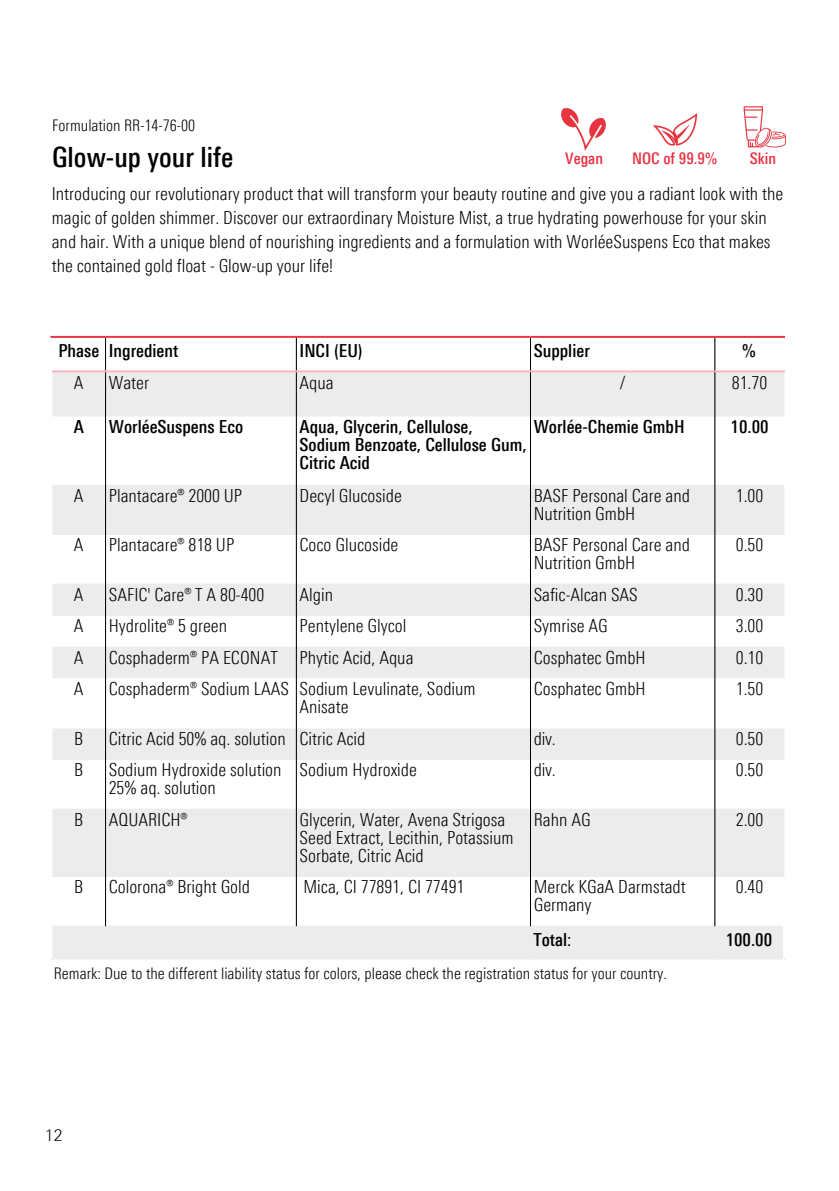
<style>
.page{position:relative;width:839px;height:1191px;background:#fff}
.page>*{position:absolute;margin:0;border:0;box-sizing:border-box;transform-origin:0 0}
.t1{font:500 28px "Linotype Univers 520 Cn";color:#000}
.t2{font:300 18px/18px "Linotype Univers 320 Cn";color:#000}
.t3{font:500 18px/18px "Linotype Univers 520 Cn";color:#000}
.t4{font:300 16px "Linotype Univers 320 Cn";color:#000}
.t5{font:500 16px "Linotype Univers 520 Cn";color:#e73040}
.t6{font:300 16px "Linotype Univers 330";color:#000}
</style>
<div class="page">
<svg style="left:52px;top:372px;width:732px;height:587px;fill:#edecec"></svg>
<svg style="left:52px;top:678px;width:732px;height:50px"></svg>
<hr style="left:105px;top:338px;width:1px;height:588px;background:#000">
<hr style="left:296px;top:338px;width:1px;height:588px;background:#000">
<hr style="left:530px;top:338px;width:1px;height:588px;background:#000">
<hr style="left:714px;top:338px;width:1px;height:588px;background:#000">
<hr style="left:783px;top:926px;width:2px;height:33px;background:#fff">
<hr style="left:50px;top:336px;width:56px;height:2px;background:#e73040">
<hr style="left:530px;top:336px;width:255px;height:2px;background:#e73040">
<hr style="left:106px;top:336px;width:424px;height:2px;background:#f03142">
<hr style="left:52px;top:370px;width:662px;height:2px;background:#f5b6bc">
<hr style="left:714px;top:370px;width:71px;height:2px;background:#f5b6bc">
<img style="left:561px;top:108px;width:45px;height:43px">
<img style="left:653px;top:113px;width:45px;height:33px">
<img style="left:743px;top:106px;width:43px;height:42px">
<p class="t4" style="left:52px;top:120px;width:144px">Formulation RR-14-76-00</p>
<p class="t1" style="left:52px;top:146px;width:183px">Glow-up your life</p>
<p class="t2" style="left:52px;top:184px;width:733px;line-height:24px">Introducing our revolutionary product that will transform your beauty routine and give you a radiant look with the magic of golden shimmer. Discover our extraordinary Moisture Mist, a true hydrating powerhouse for your skin and hair. With a unique blend of nourishing ingredients and a formulation with WorléeSuspens Eco that makes the contained gold float - Glow-up your life!</p>
<p class="t5" style="left:565px;top:153px;width:39px">Vegan</p>
<p class="t5" style="left:632px;top:153px;width:87px">NOC of 99.9%</p>
<p class="t5" style="left:749px;top:153px;width:28px">Skin</p>
<p class="t3" style="left:58px;top:344px;width:42px">Phase</p>
<h1 class="t3" style="left:109px;top:344px;width:71px">Ingredient</h1>
<p class="t3" style="left:299px;top:344px;width:65px">INCI (EU)</p>
<h3 class="t3" style="left:533px;top:344px;width:58px">Supplier</h3>
<p class="t3" style="left:742px;top:344px;width:15px">%</p>
<h3 class="t2" style="left:74px;top:376px;width:11px">A</h3>
<p class="t2" style="left:109px;top:376px;width:42px">Water</p>
<h3 class="t2" style="left:299px;top:376px;width:36px">Aqua</h3>
<h2 class="t2" style="left:619px;top:376px;width:7px">/</h2>
<p class="t2" style="left:731px;top:376px;width:37px">81.70</p>
<p class="t3" style="left:74px;top:420px;width:12px">A</p>
<p class="t3" style="left:109px;top:420px;width:136px">WorléeSuspens Eco</p>
<p class="t3" style="left:299px;top:420px;width:228px">Aqua, Glycerin, Cellulose,<br>Sodium Benzoate, Cellulose Gum,<br>Citric Acid</p>
<p class="t3" style="left:533px;top:420px;width:152px">Worlée-Chemie GmbH</p>
<p class="t3" style="left:730px;top:420px;width:39px">10.00</p>
<p class="t2" style="left:74px;top:489px;width:11px">A</p>
<p class="t2" style="left:109px;top:489px;width:135px">Plantacare® 2000 UP</p>
<p class="t2" style="left:299px;top:489px;width:104px">Decyl Glucoside</p>
<p class="t2" style="left:533px;top:489px;width:158px">BASF Personal Care and<br>Nutrition GmbH</p>
<p class="t2" style="left:735px;top:489px;width:29px">1.00</p>
<p class="t2" style="left:74px;top:538px;width:11px">A</p>
<p class="t2" style="left:109px;top:538px;width:127px">Plantacare® 818 UP</p>
<p class="t2" style="left:299px;top:538px;width:100px">Coco Glucoside</p>
<p class="t2" style="left:533px;top:538px;width:158px">BASF Personal Care and<br>Nutrition GmbH</p>
<p class="t2" style="left:735px;top:538px;width:29px">0.50</p>
<p class="t2" style="left:74px;top:588px;width:11px">A</p>
<p class="t2" style="left:109px;top:588px;width:157px">SAFIC' Care® T A 80-400</p>
<p class="t2" style="left:299px;top:588px;width:35px">Algin</p>
<p class="t2" style="left:533px;top:588px;width:106px">Safic-Alcan SAS</p>
<p class="t2" style="left:735px;top:588px;width:29px">0.30</p>
<p class="t2" style="left:74px;top:619px;width:11px">A</p>
<p class="t2" style="left:109px;top:619px;width:120px">Hydrolite® 5 green</p>
<p class="t2" style="left:299px;top:619px;width:108px">Pentylene Glycol</p>
<p class="t2" style="left:533px;top:619px;width:76px">Symrise AG</p>
<p class="t2" style="left:735px;top:619px;width:29px">3.00</p>
<p class="t2" style="left:74px;top:651px;width:11px">A</p>
<p class="t2" style="left:109px;top:651px;width:170px">Cosphaderm® PA ECONAT</p>
<p class="t2" style="left:299px;top:651px;width:115px">Phytic Acid, Aqua</p>
<p class="t2" style="left:533px;top:651px;width:113px">Cosphatec GmbH</p>
<p class="t2" style="left:735px;top:651px;width:29px">0.10</p>
<p class="t2" style="left:74px;top:682px;width:11px">A</p>
<p class="t2" style="left:109px;top:682px;width:182px">Cosphaderm® Sodium LAAS</p>
<p class="t2" style="left:299px;top:682px;width:178px">Sodium Levulinate, Sodium<br>Anisate</p>
<p class="t2" style="left:533px;top:682px;width:113px">Cosphatec GmbH</p>
<p class="t2" style="left:735px;top:682px;width:29px">1.50</p>
<p class="t2" style="left:74px;top:732px;width:11px">B</p>
<p class="t2" style="left:109px;top:732px;width:178px">Citric Acid 50% aq. solution</p>
<p class="t2" style="left:299px;top:732px;width:67px">Citric Acid</p>
<p class="t2" style="left:533px;top:732px;width:24px">div.</p>
<p class="t2" style="left:735px;top:732px;width:29px">0.50</p>
<p class="t2" style="left:74px;top:763px;width:11px">B</p>
<p class="t2" style="left:109px;top:763px;width:174px">Sodium Hydroxide solution<br>25% aq. solution</p>
<p class="t2" style="left:299px;top:763px;width:119px">Sodium Hydroxide</p>
<p class="t2" style="left:533px;top:763px;width:24px">div.</p>
<p class="t2" style="left:735px;top:763px;width:29px">0.50</p>
<p class="t2" style="left:74px;top:813px;width:11px">B</p>
<p class="t2" style="left:109px;top:813px;width:80px">AQUARICH®</p>
<p class="t2" style="left:299px;top:813px;width:215px">Glycerin, Water, Avena Strigosa<br>Seed Extract, Lecithin, Potassium<br>Sorbate, Citric Acid</p>
<p class="t2" style="left:533px;top:813px;width:58px">Rahn AG</p>
<p class="t2" style="left:735px;top:813px;width:29px">2.00</p>
<p class="t2" style="left:74px;top:880px;width:11px">B</p>
<p class="t2" style="left:109px;top:880px;width:143px">Colorona® Bright Gold</p>
<p class="t2" style="left:303px;top:880px;width:162px">Mica, CI 77891, CI 77491</p>
<p class="t2" style="left:533px;top:880px;width:153px">Merck KGaA Darmstadt<br>Germany</p>
<p class="t2" style="left:735px;top:880px;width:29px">0.40</p>
<p class="t3" style="left:533px;top:933px;width:39px">Total:</p>
<p class="t3" style="left:725px;top:933px;width:48px">100.00</p>
<p class="t4" style="left:54px;top:968px;width:614px">Remark: Due to the different liability status for colors, please check the registration status for your country.</p>
<p class="t6" style="left:45px;top:1129px;width:19px">12</p>
</div>
